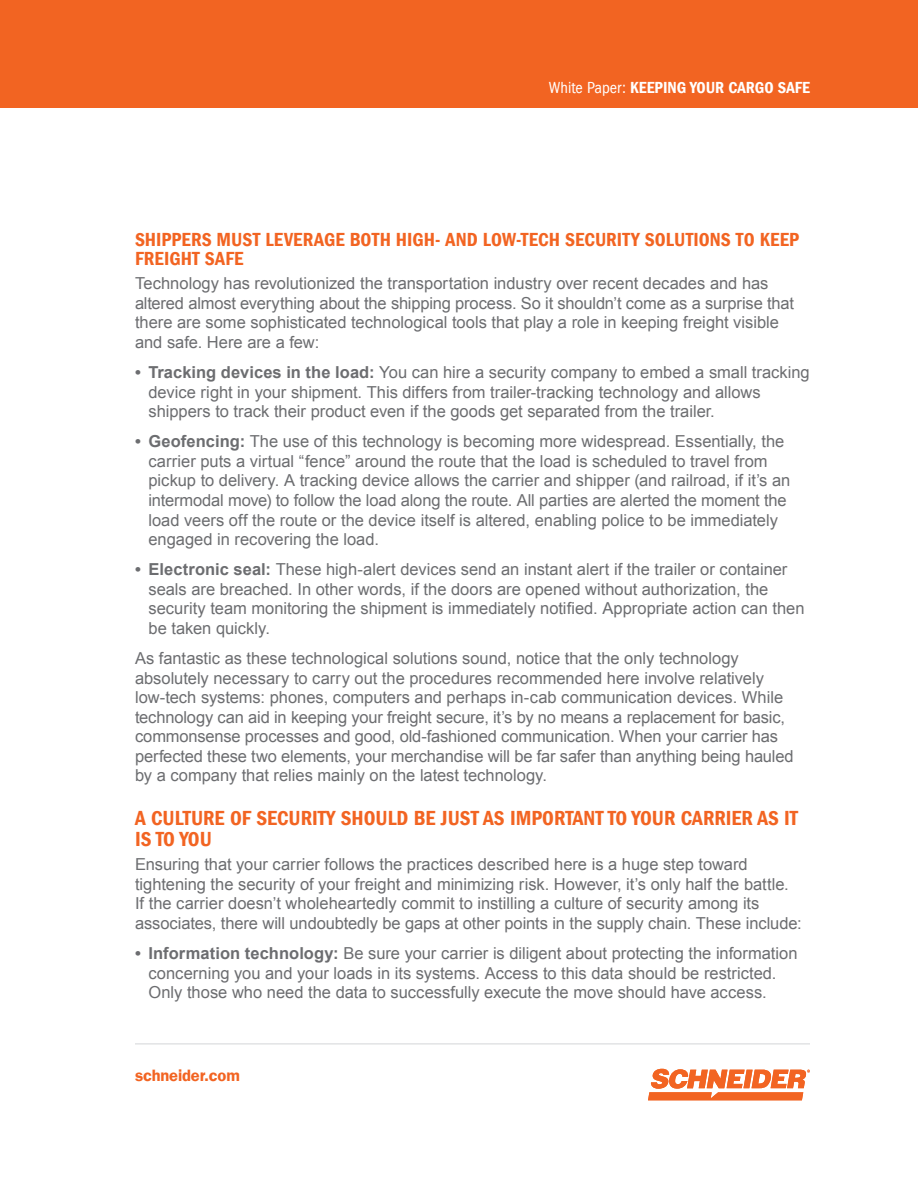
<style>
.page{position:relative;width:918px;height:1188px;background:#fff}
.page>*{position:absolute;margin:0;border:0;box-sizing:border-box;transform-origin:0 0}
.t1{font:21px/21px "Franklin Gothic LT Com Dm Cn";color:#f26422}
.t2{font:19.5px/19.5px "Franklin Gothic LT Com Dm Cn";letter-spacing:.005em;color:#f26422}
.t3{font:16.5px/19.5px "Arial";color:#6c6d70}
.t4{font:16.5px "Franklin Gothic LT Com Dm Cn";color:#fff}
.t5{font:16.5px "Franklin Gothic LT Com Dm";letter-spacing:-.01em;color:#f26422}
.t6{font:15px "Franklin Gothic LT Com Dm Cn";color:#fff}
.s1{font-family:"Franklin Gothic LT Com";font-stretch:condensed}
.s2{font-weight:700}
</style>
<div class="page">
<svg style="left:648px;top:1069px;width:162px;height:31px"></svg>
<hr style="left:135px;top:1044px;width:675px;height:1px;background:#dcdddf">
<div style="left:0;top:0;width:918px;height:108px;background:#f26422"></div>
<p class="t6" style="left:457px;top:79px;width:355px"><span class="s1">White Paper:</span> NEMPOR AUNDI UTEM EIUM LICAB INNONSEDET</p>
<p class="t4" style="left:549px;top:78px;width:263px"><span class="s1">White Paper:</span> KEEPING YOUR CARGO SAFE</p>
<p class="t2" style="left:135px;top:230px;width:666px">SHIPPERS MUST LEVERAGE BOTH HIGH- AND LOW-TECH SECURITY SOLUTIONS TO KEEP<br>FREIGHT SAFE</p>
<p class="t3" style="left:135px;top:274px;width:660px">Technology has revolutionized the transportation industry over recent decades and has altered almost everything about the shipping process. So it shouldn’t come as a surprise that there are some sophisticated technological tools that play a role in keeping freight visible and safe. Here are a few:</p>
<p class="t3" style="left:148px;top:363px;width:663px;text-indent:-13px"><span class="s2">• Tracking devices in the load:</span> You can hire a security company to embed a small tracking device right in your shipment. This differs from trailer-tracking technology and allows shippers to track their product even if the goods get separated from the trailer.</p>
<p class="t3" style="left:148px;top:432px;width:643px;text-indent:-13px"><span class="s2">• Geofencing:</span> The use of this technology is becoming more widespread. Essentially, the carrier puts a virtual “fence” around the route that the load is scheduled to travel from pickup to delivery. A tracking device allows the carrier and shipper (and railroad, if it’s an intermodal move) to follow the load along the route. All parties are alerted the moment the load veers off the route or the device itself is altered, enabling police to be immediately engaged in recovering the load.</p>
<p class="t3" style="left:148px;top:560px;width:658px;text-indent:-13px"><span class="s2">• Electronic seal:</span> These high-alert devices send an instant alert if the trailer or container seals are breached. In other words, if the doors are opened without authorization, the security team monitoring the shipment is immediately notified. Appropriate action can then be taken quickly.</p>
<p class="t3" style="left:135px;top:649px;width:660px">As fantastic as these technological solutions sound, notice that the only technology absolutely necessary to carry out the procedures recommended here involve relatively low-tech systems: phones, computers and perhaps in-cab communication devices. While technology can aid in keeping your freight secure, it’s by no means a replacement for basic, commonsense processes and good, old-fashioned communication. When your carrier has perfected these two elements, your merchandise will be far safer than anything being hauled by a company that relies mainly on the latest technology.</p>
<p class="t1" style="left:135px;top:808px;width:665px">A CULTURE OF SECURITY SHOULD BE JUST AS IMPORTANT TO YOUR CARRIER AS IT<br>IS TO YOU</p>
<p class="t3" style="left:135px;top:855px;width:668px">Ensuring that your carrier follows the practices described here is a huge step toward tightening the security of your freight and minimizing risk. However, it’s only half the battle.<br>If the carrier doesn’t wholeheartedly commit to instilling a culture of security among its associates, there will undoubtedly be gaps at other points in the supply chain. These include:</p>
<p class="t3" style="left:148px;top:944px;width:651px;text-indent:-13px"><span class="s2">• Information technology:</span> Be sure your carrier is diligent about protecting the information concerning you and your loads in its systems. Access to this data should be restricted.<br>Only those who need the data to successfully execute the move should have access.</p>
<p class="t5" style="left:135px;top:1066px;width:106px">schneider.com</p>
</div>
